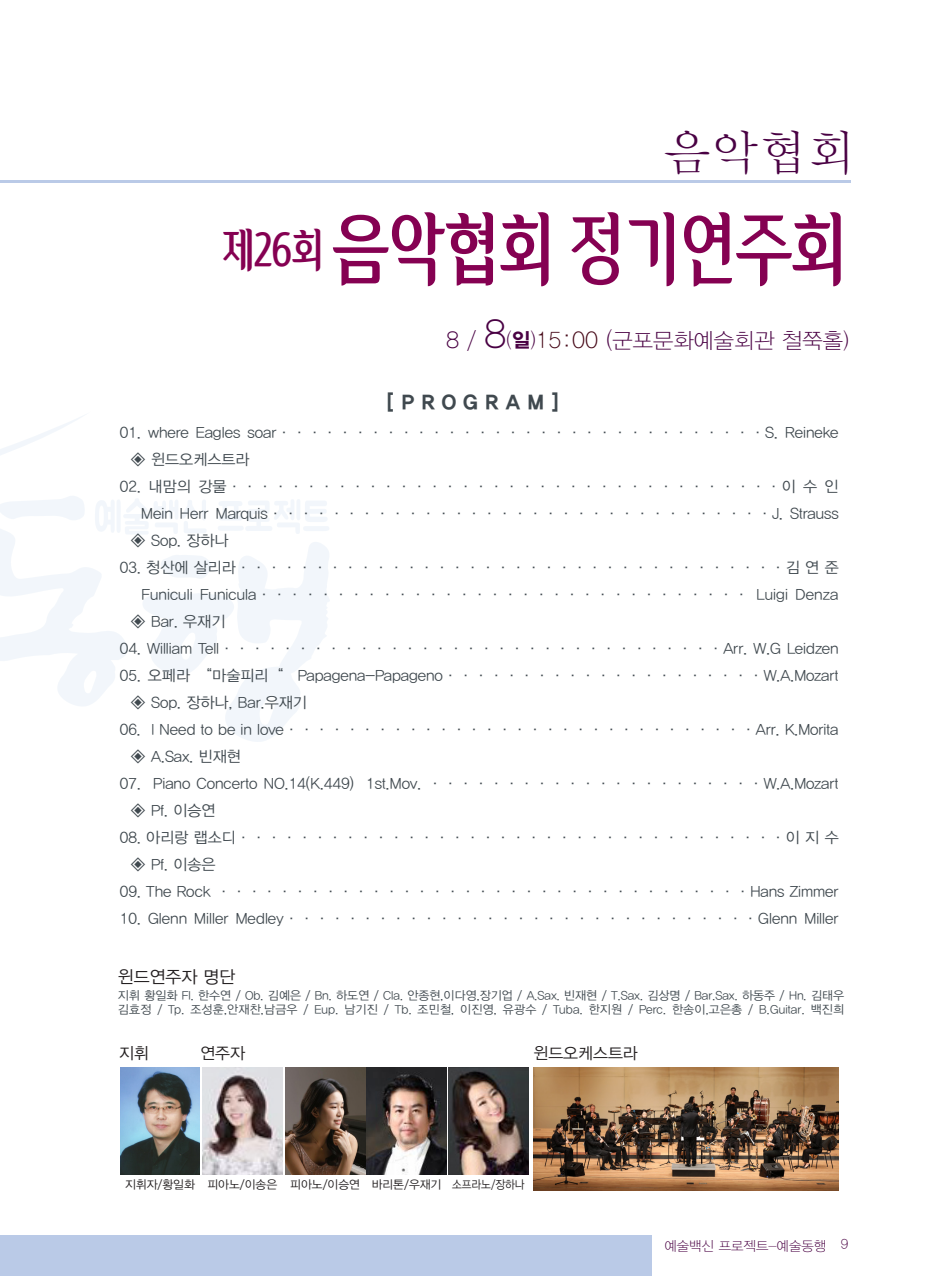
<style>
.page{position:relative;width:936px;height:1276px;background:#fff}
.page>*{position:absolute;margin:0;border:0;box-sizing:border-box;transform-origin:0 0}
.t1{font:78px "ic TT Ggotgil B";letter-spacing:-.05em;color:#850152;scale:.8 1}
.t2{font:48px "YDIY Mj O110 KSCPC EUC H";color:#490143}
.t3{font:21.6px "YDIYGO310";color:#490143}
.ÙÅÁ_Û{font:19.8px "YDIYGO360";color:#40494f}
.t4{font:17.25px "YDIYGO320";color:#231f20}
.t5{font:16.2px "YDIYGO320";color:#231f20}
.t6{font:15.3px "YDIYGO320";color:#40494f}
.t7{font:13.5px "YDIYGO310";color:#490143}
.t8{font:12px "YDIYGO320";color:#40494f}
.t9{font:11.7px "YDIYGO320";color:#231f20}
.t10{font:11.7px "YDIYGO320";color:#231f20;scale:.9 1}
.s1{font-size:45px}
.s2{font-size:23.1px}
.s3{font-size:39.45px}
.s4{font-size:20.1px}
.s5{font-family:"YDIYGO350";font-size:20.1px}
.s6{font-size:23.1px;color:#460918}
</style>
<div class="page">
<div style="left:0;top:1234px;width:652px;height:42px;background:#bacae7"></div>
<svg style="left:0;top:416px;width:83px;height:39px"></svg>
<svg style="left:0;top:496px;width:330px;height:246px"></svg>
<hr style="left:0;top:181px;width:850px;height:2px;background:#bacae7">
<img style="left:202px;top:1068px;width:80px;height:106px">
<img style="left:285px;top:1068px;width:161px;height:106px">
<img style="left:448px;top:1068px;width:80px;height:106px">
<img style="left:120px;top:1068px;width:80px;height:106px">
<img style="left:533px;top:1067px;width:305px;height:124px">
<p class="t2" style="left:663px;top:129px;width:193px">음악협회</p>
<p class="t1" style="left:221px;top:209px;width:785px"><span class="s1">제26회</span> 음악협회 정기연주회</p>
<p class="t3" style="left:446px;top:329px;width:404px"><span class="s2">8 /</span> <span class="s3">8</span><span class="s4">(</span><span class="s5">일</span><span class="s4">)</span><span class="s6">15:00</span> <span class="s2">(</span>군포문화예술회관 철쭉홀)</p>
<p class="ÙÅÁ_Û" style="left:387px;top:390px;width:173px">[ P R O G R A M ]</p>
<p class="t6" style="left:120px;top:424px;width:720px">01. where Eagles soar································S. Reineke</p>
<p class="t6" style="left:130px;top:451px;width:120px">◈ 윈드오케스트라</p>
<p class="t6" style="left:120px;top:478px;width:720px">02. 내맘의 강물····································이 수 인</p>
<p class="t6" style="left:141px;top:505px;width:699px">Mein Herr Marquis·································J. Strauss</p>
<p class="t6" style="left:130px;top:532px;width:100px">◈ Sop. 장하나</p>
<p class="t6" style="left:120px;top:559px;width:720px">03. 청산에 살리라····································김 연 준</p>
<p class="t6" style="left:142px;top:586px;width:698px">Funiculi Funicula································ Luigi Denza</p>
<p class="t6" style="left:130px;top:613px;width:96px">◈ Bar. 우재기</p>
<p class="t6" style="left:120px;top:640px;width:720px">04. William Tell·································Arr. W.G Leidzen</p>
<p class="t6" style="left:120px;top:667px;width:720px">05. 오페라 “마술피리“ Papagena-Papageno·····················W.A.Mozart</p>
<p class="t6" style="left:130px;top:694px;width:178px">◈ Sop. 장하나, Bar.우재기</p>
<p class="t6" style="left:120px;top:721px;width:720px">06. I Need to be in love·······························Arr. K.Morita</p>
<p class="t6" style="left:130px;top:748px;width:112px">◈ A.Sax. 빈재현</p>
<p class="t6" style="left:120px;top:775px;width:720px">07. Piano Concerto NO.14(K.449) 1st.Mov. ······················W.A.Mozart</p>
<p class="t6" style="left:130px;top:802px;width:86px">◈ Pf. 이승연</p>
<p class="t6" style="left:120px;top:829px;width:720px">08. 아리랑 랩소디····································이 지 수</p>
<p class="t6" style="left:130px;top:856px;width:86px">◈ Pf. 이송은</p>
<p class="t6" style="left:120px;top:883px;width:720px">09. The Rock ···································Hans Zimmer</p>
<p class="t6" style="left:120px;top:910px;width:720px">10. Glenn Miller Medley·······························Glenn Miller</p>
<p class="t4" style="left:118px;top:967px;width:119px">윈드연주자 명단</p>
<p class="t8" style="left:118px;top:988px;width:727px">지휘 황일화 Fl. 한수연 / Ob. 김예은 / Bn. 하도연 / Cla. 안종현,이다영,장기업 / A.Sax. 빈재현 / T.Sax. 김상명 / Bar.Sax. 하동주 / Hn. 김태우</p>
<p class="t8" style="left:118px;top:1002px;width:727px">김효정 / Tp. 조성훈,안재찬,남금우 / Eup. 남기진 / Tb. 조민철, 이진영, 유광수 / Tuba. 한지원 / Perc. 한송이,고은총 / B.Guitar. 백진희</p>
<p class="t5" style="left:119px;top:1044px;width:31px">지휘</p>
<p class="t5" style="left:533px;top:1044px;width:106px">윈드오케스트라</p>
<p class="t5" style="left:200px;top:1044px;width:46px">연주자</p>
<p class="t9" style="left:125px;top:1178px;width:71px">지휘자/황일화</p>
<p class="t9" style="left:207px;top:1178px;width:71px">피아노/이송은</p>
<p class="t9" style="left:290px;top:1178px;width:71px">피아노/이승연</p>
<p class="t9" style="left:372px;top:1178px;width:71px">바리톤/우재기</p>
<p class="t10" style="left:452px;top:1178px;width:82px">소프라노/장하나</p>
<p class="t7" style="left:664px;top:1239px;width:185px">예술백신 프로젝트-예술동행 9</p>
</div>
